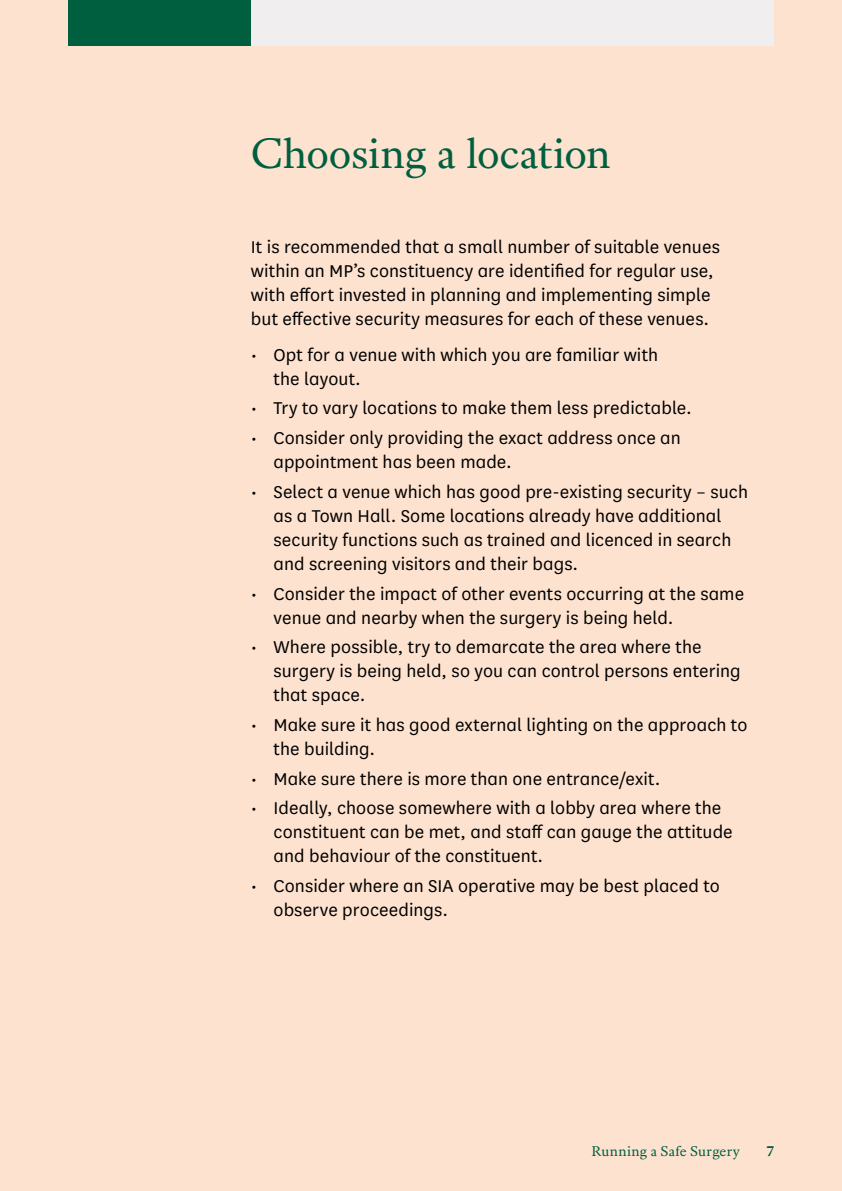
<style>
.page{position:relative;width:842px;height:1191px;background:#fde2cf}
.page>*{position:absolute;margin:0;border:0;box-sizing:border-box;transform-origin:0 0}
.HoC_Ganymede___Body{font:42px "Parliament";letter-spacing:-.005em;color:#005f3f}
.HoC_Ganymede___Body-2{font:20px/24px "National LFSN Book";letter-spacing:.005em;color:#000}
.t1{font:14px "Parliament";letter-spacing:.025em;color:#005f3f}
.t2{font:600 14px "Parliament";color:#005f3f}
</style>
<div class="page">
<div style="left:251px;top:0;width:523px;height:45px;background:#f0eeee"></div>
<div style="left:68px;top:0;width:183px;height:45px;background:#005f3f"></div>
<p class="HoC_Ganymede___Body" style="left:251px;top:126px;width:361px">Choosing a location</p>
<p class="HoC_Ganymede___Body-2" style="left:251px;top:234px;width:471px">It is recommended that a small number of suitable venues within an MP’s constituency are identified for regular use, with effort invested in planning and implementing simple but effective security measures for each of these venues.</p>
<p class="HoC_Ganymede___Body-2" style="left:274px;top:342px;width:386px;text-indent:-23px">• Opt for a venue with which you are familiar with the layout.</p>
<p class="HoC_Ganymede___Body-2" style="left:251px;top:395px;width:443px">• Try to vary locations to make them less predictable.</p>
<p class="HoC_Ganymede___Body-2" style="left:274px;top:425px;width:409px;text-indent:-23px">• Consider only providing the exact address once an appointment has been made.</p>
<p class="HoC_Ganymede___Body-2" style="left:274px;top:479px;width:476px;text-indent:-23px">• Select a venue which has good pre-existing security – such as a Town Hall. Some locations already have additional security functions such as trained and licenced in search and screening visitors and their bags.</p>
<p class="HoC_Ganymede___Body-2" style="left:274px;top:580px;width:472px;text-indent:-23px">• Consider the impact of other events occurring at the same venue and nearby when the surgery is being held.</p>
<p class="HoC_Ganymede___Body-2" style="left:274px;top:634px;width:469px;text-indent:-23px">• Where possible, try to demarcate the area where the surgery is being held, so you can control persons entering that space.</p>
<p class="HoC_Ganymede___Body-2" style="left:274px;top:712px;width:475px;text-indent:-23px">• Make sure it has good external lighting on the approach to the building.</p>
<p class="HoC_Ganymede___Body-2" style="left:251px;top:765px;width:411px">• Make sure there is more than one entrance/exit.</p>
<p class="HoC_Ganymede___Body-2" style="left:274px;top:795px;width:461px;text-indent:-23px">• Ideally, choose somewhere with a lobby area where the constituent can be met, and staff can gauge the attitude and behaviour of the constituent.</p>
<p class="HoC_Ganymede___Body-2" style="left:274px;top:873px;width:448px;text-indent:-23px">• Consider where an SIA operative may be best placed to observe proceedings.</p>
<p class="t1" style="left:591px;top:1142px;width:150px">Running a Safe Surgery</p>
<p class="t2" style="left:767px;top:1142px;width:9px">7</p>
</div>
